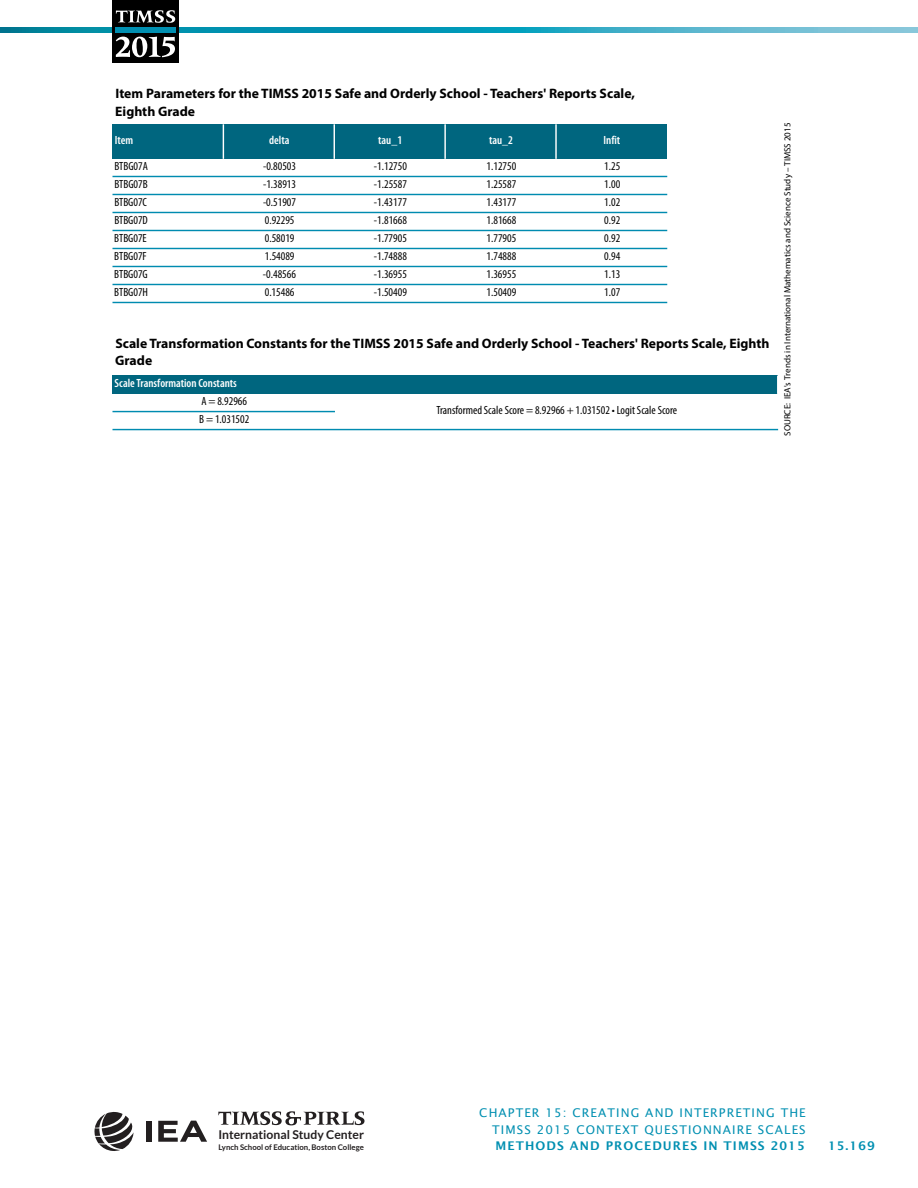
<style>
.page{position:relative;width:918px;height:1188px;background:#fff}
.page>*{position:absolute;margin:0;border:0;box-sizing:border-box;transform-origin:0 0}
.t1{font:700 13.65px/17.7px "Myriad Pro";color:#000}
.t2{font:700 12.15px "Lato";color:#231f20}
.t3{font:12px/16.5px "Lucida Sans";letter-spacing:.09em;color:#008fb1;text-align:right}
.t4{font:600 12px "Lucida Sans";letter-spacing:.09em;color:#008fb1}
.t5{font:condensed 11.85px "Myriad Pro";color:#000}
.t6{font:600 condensed 11.85px/18px "Myriad Pro";color:#fff}
.t7{font:9px "Myriad Pro";color:#000}
.t8{font:700 7.8px "Lato";color:#231f20}
.s1{font-weight:400;color:#000}
</style>
<div class="page">
<svg style="left:0;top:27px;width:918px;height:6px;background:#29a2bc"></svg>
<div style="left:112px;top:0;width:67px;height:63px;background:#000"></div>
<svg style="left:116px;top:10px;width:59px;height:13px"></svg>
<svg style="left:116px;top:37px;width:59px;height:20px"></svg>
<div style="left:115px;top:27px;width:61px;height:6px;background:#008fb1"></div>
<svg style="left:94px;top:1112px;width:40px;height:39px"></svg>
<div style="left:146px;top:1121px;width:6px;height:21px;background:#231f20"></div>
<svg style="left:158px;top:1121px;width:49px;height:21px"></svg>
<svg style="left:218px;top:1111px;width:146px;height:14px"></svg>
<div style="left:112px;top:124px;width:555px;height:35px;background:#00667f"></div>
<div style="left:112px;top:376px;width:666px;height:18px;background:#00667f"></div>
<hr style="left:334px;top:124px;width:1px;height:35px;background:#fff">
<hr style="left:223px;top:124px;width:1px;height:35px;background:#fff">
<hr style="left:444px;top:124px;width:2px;height:35px;background:#fff">
<hr style="left:555px;top:124px;width:2px;height:35px;background:#fff">
<svg style="left:777px;top:376px;width:1px;height:18px"></svg>
<hr style="left:112px;top:176px;width:555px;height:1px;background:#008bb0">
<hr style="left:112px;top:194px;width:555px;height:1px;background:#008bb0">
<hr style="left:112px;top:212px;width:555px;height:1px;background:#008bb0">
<hr style="left:112px;top:230px;width:555px;height:1px;background:#008bb0">
<hr style="left:112px;top:248px;width:555px;height:1px;background:#008bb0">
<hr style="left:112px;top:266px;width:555px;height:1px;background:#008bb0">
<hr style="left:112px;top:284px;width:555px;height:1px;background:#008bb0">
<hr style="left:112px;top:302px;width:555px;height:1px;background:#008bb0">
<hr style="left:112px;top:411px;width:223px;height:1px;background:#008bb0">
<hr style="left:112px;top:429px;width:666px;height:1px;background:#008bb0">
<p class="t1" style="left:115px;top:84px;width:521px">Item Parameters for the TIMSS 2015 Safe and Orderly School - Teachers' Reports Scale,<br>Eighth Grade</p>
<p class="t6" style="left:115px;top:132px;width:20px">Item</p>
<p class="t6" style="left:269px;top:132px;width:22px">delta</p>
<p class="t6" style="left:378px;top:132px;width:25px">tau_1</p>
<p class="t6" style="left:489px;top:132px;width:25px">tau_2</p>
<p class="t6" style="left:604px;top:132px;width:18px">Infit</p>
<p class="t5" style="left:114px;top:159px;width:35px">BTBG07A</p>
<p class="t5" style="left:263px;top:159px;width:35px">-0.80503</p>
<p class="t5" style="left:374px;top:159px;width:35px">-1.12750</p>
<p class="t5" style="left:487px;top:159px;width:31px">1.12750</p>
<p class="t5" style="left:604px;top:159px;width:18px">1.25</p>
<p class="t5" style="left:114px;top:177px;width:35px">BTBG07B</p>
<p class="t5" style="left:263px;top:177px;width:35px">-1.38913</p>
<p class="t5" style="left:374px;top:177px;width:35px">-1.25587</p>
<p class="t5" style="left:487px;top:177px;width:31px">1.25587</p>
<p class="t5" style="left:604px;top:177px;width:18px">1.00</p>
<p class="t5" style="left:114px;top:195px;width:34px">BTBG07C</p>
<p class="t5" style="left:263px;top:195px;width:35px">-0.51907</p>
<p class="t5" style="left:374px;top:195px;width:35px">-1.43177</p>
<p class="t5" style="left:487px;top:195px;width:31px">1.43177</p>
<p class="t5" style="left:604px;top:195px;width:18px">1.02</p>
<p class="t5" style="left:114px;top:213px;width:35px">BTBG07D</p>
<p class="t5" style="left:265px;top:213px;width:31px">0.92295</p>
<p class="t5" style="left:374px;top:213px;width:35px">-1.81668</p>
<p class="t5" style="left:487px;top:213px;width:31px">1.81668</p>
<p class="t5" style="left:604px;top:213px;width:18px">0.92</p>
<p class="t5" style="left:114px;top:231px;width:34px">BTBG07E</p>
<p class="t5" style="left:265px;top:231px;width:31px">0.58019</p>
<p class="t5" style="left:374px;top:231px;width:35px">-1.77905</p>
<p class="t5" style="left:487px;top:231px;width:31px">1.77905</p>
<p class="t5" style="left:604px;top:231px;width:18px">0.92</p>
<p class="t5" style="left:114px;top:249px;width:34px">BTBG07F</p>
<p class="t5" style="left:265px;top:249px;width:31px">1.54089</p>
<p class="t5" style="left:374px;top:249px;width:35px">-1.74888</p>
<p class="t5" style="left:487px;top:249px;width:31px">1.74888</p>
<p class="t5" style="left:604px;top:249px;width:18px">0.94</p>
<p class="t5" style="left:114px;top:267px;width:35px">BTBG07G</p>
<p class="t5" style="left:263px;top:267px;width:35px">-0.48566</p>
<p class="t5" style="left:374px;top:267px;width:35px">-1.36955</p>
<p class="t5" style="left:487px;top:267px;width:31px">1.36955</p>
<p class="t5" style="left:604px;top:267px;width:18px">1.13</p>
<p class="t5" style="left:114px;top:285px;width:35px">BTBG07H</p>
<p class="t5" style="left:265px;top:285px;width:31px">0.15486</p>
<p class="t5" style="left:374px;top:285px;width:35px">-1.50409</p>
<p class="t5" style="left:487px;top:285px;width:31px">1.50409</p>
<p class="t5" style="left:604px;top:285px;width:18px">1.07</p>
<p class="t1" style="left:115px;top:334px;width:656px">Scale Transformation Constants for the TIMSS 2015 Safe and Orderly School - Teachers' Reports Scale, Eighth<br>Grade</p>
<p class="t6" style="left:201px;top:375px;width:47px;text-indent:-87px">Scale Transformation Constants<br><span class="s1">A = 8.92966</span></p>
<p class="t5" style="left:436px;top:403px;width:242px">Transformed Scale Score = 8.92966 + 1.031502 • Logit Scale Score</p>
<p class="t5" style="left:199px;top:412px;width:52px">B = 1.031502</p>
<p class="t7" style="left:782px;top:436px;width:315px;rotate:-90deg">SOURCE: IEA's Trends in International Mathematics and Science Study – TIMSS 2015</p>
<p class="t2" style="left:218px;top:1128px;width:147px">International Study Center</p>
<p class="t8" style="left:218px;top:1143px;width:147px">Lynch School of Education, Boston College</p>
<p class="t3" style="left:479px;top:1105px;width:328px">CHAPTER 15: CREATING AND INTERPRETING THE<br>TIMSS 2015 CONTEXT QUESTIONNAIRE SCALES</p>
<p class="t4" style="left:496px;top:1139px;width:311px">METHODS AND PROCEDURES IN TIMSS 2015</p>
<p class="t4" style="left:828px;top:1139px;width:48px">15.169</p>
</div>
